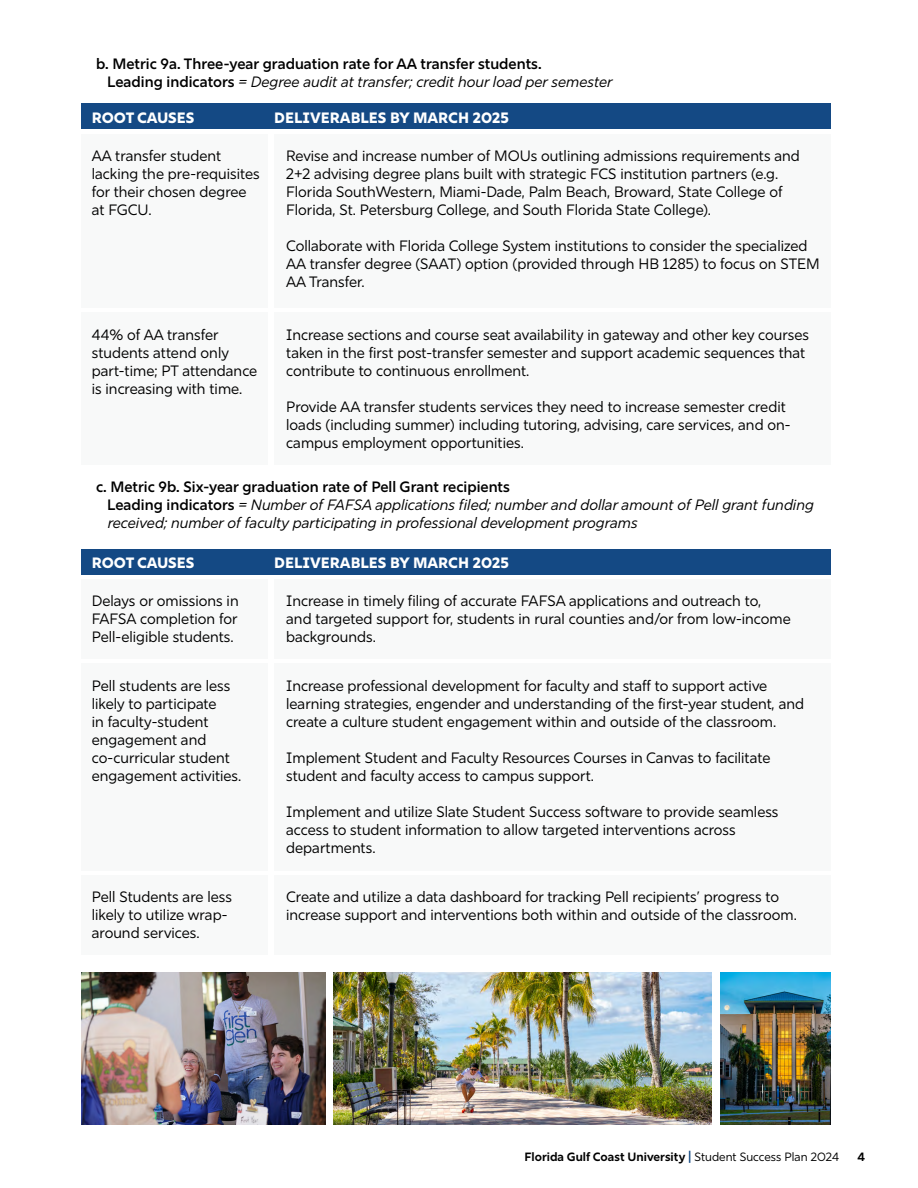
<style>
.page{position:relative;width:918px;height:1188px;background:#fff}
.page>*{position:absolute;margin:0;border:0;box-sizing:border-box;transform-origin:0 0}
.t1{font:15px/18px "Rig Sans";color:#000}
.t2{font:italic 15px/18px "Rig Sans";color:#000}
.t3{font:600 15px/18px "Rig Sans";color:#000}
.t4{font:800 15px "Rig Sans";color:#fff}
.t5{font:700 12px "Rig Sans";color:#000}
.s1{font-weight:400;font-style:italic}
.s2{font-weight:600;font-style:normal}
.s3{color:#144984}
.s4{font-weight:400}
</style>
<div class="page">
<div style="left:81px;top:134px;width:187px;height:174px;background:#f8f9f9"></div>
<div style="left:81px;top:579px;width:187px;height:80px;background:#f8f9f9"></div>
<div style="left:81px;top:875px;width:187px;height:80px;background:#f8f9f9"></div>
<div style="left:81px;top:312px;width:187px;height:152px;background:#f8f9f9"></div>
<div style="left:81px;top:663px;width:187px;height:207px;background:#f8f9f9"></div>
<div style="left:274px;top:134px;width:557px;height:174px;background:#f8f9f9"></div>
<div style="left:274px;top:579px;width:557px;height:80px;background:#f8f9f9"></div>
<div style="left:274px;top:875px;width:557px;height:80px;background:#f8f9f9"></div>
<div style="left:274px;top:312px;width:557px;height:152px;background:#f8f9f9"></div>
<div style="left:274px;top:663px;width:557px;height:207px;background:#f8f9f9"></div>
<div style="left:81px;top:103px;width:750px;height:26px;background:#144984"></div>
<div style="left:81px;top:549px;width:750px;height:26px;background:#144984"></div>
<img style="left:81px;top:972px;width:244px;height:152px">
<img style="left:334px;top:972px;width:378px;height:152px">
<img style="left:720px;top:972px;width:111px;height:152px">
<p class="t3" style="left:107px;top:54px;width:507px;text-indent:-11px">b. Metric 9a. Three-year graduation rate for AA transfer students.<br>Leading indicators <span class="s1">= Degree audit at transfer; credit hour load per semester</span></p>
<p class="t4" style="left:92px;top:108px;width:104px">ROOT CAUSES</p>
<p class="t1" style="left:92px;top:147px;width:169px">AA transfer student lacking the pre-requisites for their chosen degree at FGCU.</p>
<p class="t4" style="left:274px;top:108px;width:236px">DELIVERABLES BY MARCH 2025</p>
<p class="t1" style="left:286px;top:147px;width:515px">Revise and increase number of MOUs outlining admissions requirements and 2+2 advising degree plans built with strategic FCS institution partners (e.g.<br>Florida SouthWestern, Miami-Dade, Palm Beach, Broward, State College of Florida, St. Petersburg College, and South Florida State College).</p>
<p class="t1" style="left:286px;top:237px;width:535px">Collaborate with Florida College System institutions to consider the specialized<br>AA transfer degree (SAAT) option (provided through HB 1285) to focus on STEM<br>AA Transfer.</p>
<p class="t1" style="left:92px;top:325px;width:167px">44% of AA transfer students attend only part-time; PT attendance is increasing with time.</p>
<p class="t1" style="left:286px;top:325px;width:524px">Increase sections and course seat availability in gateway and other key courses taken in the first post-transfer semester and support academic sequences that contribute to continuous enrollment.</p>
<p class="t1" style="left:286px;top:397px;width:506px">Provide AA transfer students services they need to increase semester credit loads (including summer) including tutoring, advising, care services, and on&shy;campus employment opportunities.</p>
<p class="t2" style="left:107px;top:478px;width:708px;text-indent:-11px"><span class="s2">c. Metric 9b. Six-year graduation rate of Pell Grant recipients<br>Leading indicators</span> = Number of FAFSA applications filed; number and dollar amount of Pell grant funding received; number of faculty participating in professional development programs</p>
<p class="t4" style="left:92px;top:553px;width:104px">ROOT CAUSES</p>
<p class="t1" style="left:92px;top:592px;width:148px;text-align:justify">Delays or omissions in FAFSA completion for Pell-eligible students.</p>
<p class="t1" style="left:92px;top:677px;width:151px">Pell students are less likely to participate<br>in faculty-student engagement and co-curricular student engagement activities.</p>
<p class="t1" style="left:92px;top:888px;width:142px">Pell Students are less likely to utilize wrap&shy;around services.</p>
<p class="t4" style="left:274px;top:553px;width:236px">DELIVERABLES BY MARCH 2025</p>
<p class="t1" style="left:286px;top:592px;width:506px">Increase in timely filing of accurate FAFSA applications and outreach to,<br>and targeted support for, students in rural counties and/or from low-income backgrounds.</p>
<p class="t1" style="left:286px;top:677px;width:519px">Increase professional development for faculty and staff to support active learning strategies, engender and understanding of the first-year student, and create a culture student engagement within and outside of the classroom.</p>
<p class="t1" style="left:286px;top:749px;width:486px">Implement Student and Faculty Resources Courses in Canvas to facilitate student and faculty access to campus support.</p>
<p class="t1" style="left:286px;top:803px;width:494px">Implement and utilize Slate Student Success software to provide seamless access to student information to allow targeted interventions across departments.</p>
<p class="t1" style="left:286px;top:888px;width:512px">Create and utilize a data dashboard for tracking Pell recipients’ progress to increase support and interventions both within and outside of the classroom.</p>
<p class="t5" style="left:524px;top:1149px;width:316px">Florida Gulf Coast University <span class="s3">|</span> <span class="s4">Student Success Plan 2024</span></p>
<p class="t5" style="left:857px;top:1149px;width:9px">4</p>
</div>
